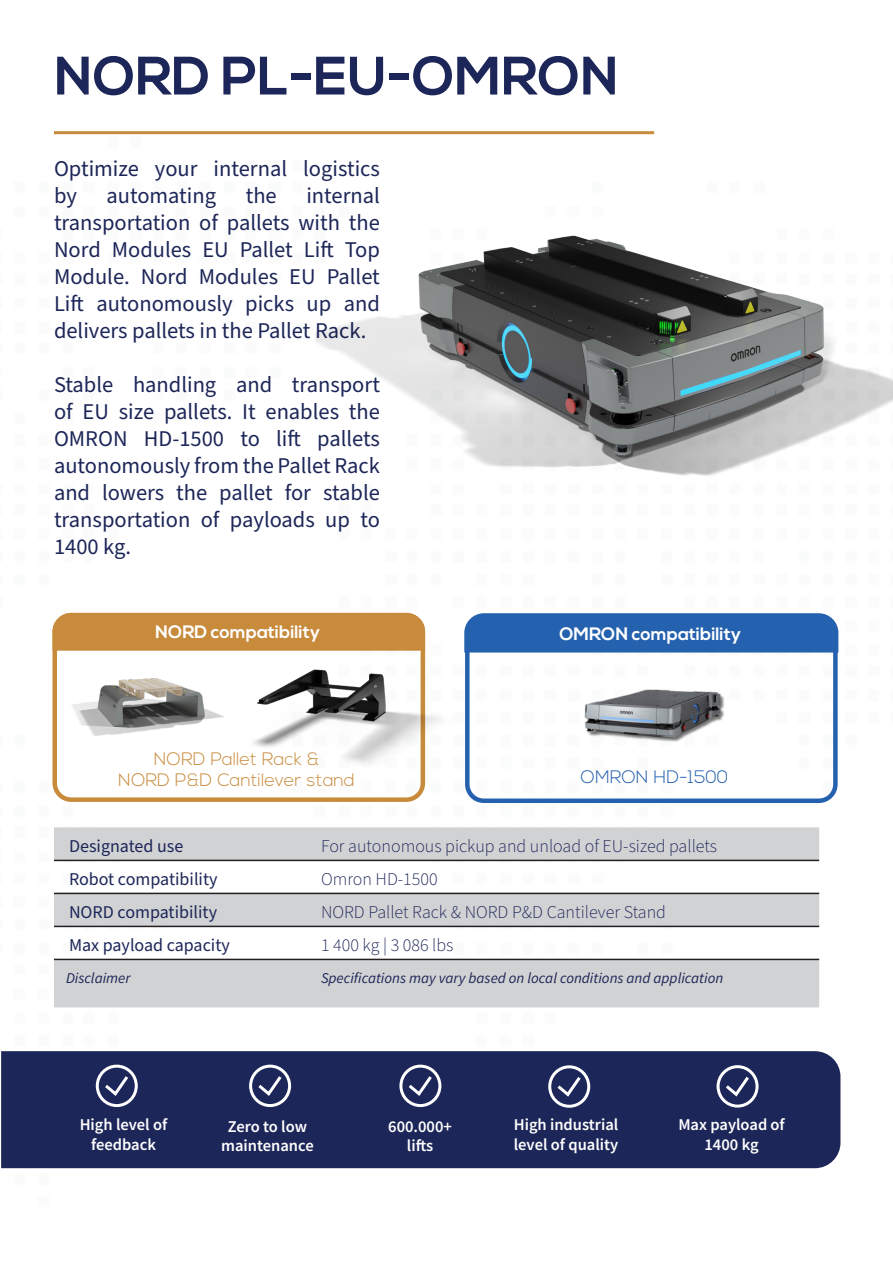
<style>
.page{position:relative;width:893px;height:1263px;background:#fff}
.page>*{position:absolute;margin:0;border:0;box-sizing:border-box;transform-origin:0 0}
.t1{font:700 54px "Nexa";color:#1d2658}
.t2{font:22.5px/27px "Source Sans Pro";color:#1d2658;text-align:justify}
.t3{font:300 18px "Source Sans Pro";color:#1d2658}
.t4{font:18px "Source Sans Pro";color:#1d2658}
.t5{font:300 18px "Nexa";color:#c88b3c}
.t6{font:700 18px "Nexa";color:#fff}
.t7{font:300 18px "Nexa";color:#2461ae}
.t8{font:600 16.5px/19.8px "Source Sans Pro";color:#fff;text-align:center}
.t9{font:italic 15px "Source Sans Pro";color:#1d2658}
</style>
<div class="page">
<hr style="left:54px;top:131px;width:600px;height:3px;background:#c88b3c">
<div style="left:57px;top:618px;width:363px;height:28px;background:#c88b3c"></div>
<div style="left:52px;top:613px;width:373px;height:189px;border:4px solid #c88b3c;border-radius:16px"></div>
<div style="left:1px;top:1051px;width:839px;height:117px;background:#1d2658"></div>
<div style="left:96px;top:1065px;width:42px;height:42px;border:3px solid #fff;border-radius:50%"></div>
<div style="left:249px;top:1065px;width:42px;height:42px;border:3px solid #fff;border-radius:50%"></div>
<svg style="left:102px;top:1073px;width:29px;height:25px"></svg>
<svg style="left:255px;top:1073px;width:29px;height:25px"></svg>
<div style="left:399px;top:1065px;width:42px;height:42px;border:3px solid #fff;border-radius:50%"></div>
<svg style="left:405px;top:1073px;width:30px;height:25px"></svg>
<div style="left:548px;top:1065px;width:42px;height:43px;border:3px solid #fff;border-radius:50%"></div>
<svg style="left:554px;top:1073px;width:30px;height:26px"></svg>
<div style="left:717px;top:1065px;width:41px;height:42px;border:3px solid #fff;border-radius:50%"></div>
<svg style="left:723px;top:1073px;width:29px;height:26px"></svg>
<svg style="left:54px;top:827px;width:765px;height:180px;fill:#d1d2d4"></svg>
<hr style="left:54px;top:860px;width:765px;height:1px;background:#231f20">
<hr style="left:54px;top:893px;width:765px;height:1px;background:#231f20">
<hr style="left:54px;top:926px;width:765px;height:1px;background:#231f20">
<hr style="left:54px;top:959px;width:765px;height:1px;background:#231f20">
<svg style="left:464px;top:613px;width:375px;height:40px;background:#2f69b2"></svg>
<div style="left:465px;top:614px;width:373px;height:189px;border:4px solid #2461ae;border-radius:16px"></div>
<img style="left:555px;top:613px;width:206px;height:190px">
<img style="left:315px;top:235px;width:578px;height:241px">
<img style="left:54px;top:646px;width:130px;height:110px">
<img style="left:184px;top:629px;width:257px;height:146px">
<p class="t1" style="left:54px;top:45px;width:566px">NORD PL-EU-OMRON</p>
<p class="t2" style="left:54px;top:156px;width:327px">Optimize your internal logistics by</p>
<p class="t2" style="left:54px;top:183px;width:327px;text-indent:252px">internal transportation of pallets with the Nord Modules EU Pallet Lift Top Module. Nord Modules EU Pallet Lift autonomously picks up and delivers pallets in the Pallet Rack.</p>
<p class="t2" style="left:54px;top:372px;width:327px">Stable handling and transport of EU size pallets. It enables the OMRON HD-1500 to lift pallets autonomously from the Pallet Rack and lowers the pallet for stable transportation of payloads up to 1400 kg.</p>
<p class="t2" style="left:107px;top:183px;width:111px">automating</p>
<p class="t2" style="left:246px;top:183px;width:33px">the</p>
<p class="t6" style="left:155px;top:621px;width:167px">NORD compatibility</p>
<p class="t5" style="left:154px;top:748px;width:167px">NORD Pallet Rack &amp;</p>
<p class="t5" style="left:118px;top:770px;width:238px">NORD P&amp;D Cantilever stand</p>
<p class="t6" style="left:559px;top:623px;width:183px">OMRON compatibility</p>
<p class="t7" style="left:581px;top:766px;width:149px">OMRON HD-1500</p>
<p class="t4" style="left:69px;top:834px;width:116px">Designated use</p>
<p class="t3" style="left:321px;top:834px;width:398px">For autonomous pickup and unload of EU-sized pallets</p>
<p class="t4" style="left:69px;top:867px;width:150px">Robot compatibility</p>
<p class="t3" style="left:321px;top:867px;width:118px">Omron HD-1500</p>
<p class="t4" style="left:69px;top:900px;width:150px">NORD compatibility</p>
<p class="t3" style="left:321px;top:900px;width:346px">NORD Pallet Rack &amp; NORD P&amp;D Cantilever Stand</p>
<p class="t4" style="left:69px;top:933px;width:162px">Max payload capacity</p>
<p class="t3" style="left:321px;top:933px;width:134px">1 400 kg | 3 086 lbs</p>
<p class="t9" style="left:66px;top:968px;width:66px">Disclaimer</p>
<p class="t9" style="left:321px;top:968px;width:404px">Specifications may vary based on local conditions and application</p>
<p class="t8" style="left:80px;top:1114px;width:89px">High level of feedback</p>
<p class="t8" style="left:221px;top:1116px;width:94px">Zero to low maintenance</p>
<p class="t8" style="left:388px;top:1116px;width:65px">600.000+</p>
<p class="t8" style="left:407px;top:1136px;width:28px">lifts</p>
<p class="t8" style="left:514px;top:1114px;width:106px;text-align:left">High industrial level of quality</p>
<p class="t8" style="left:678px;top:1114px;width:108px">Max payload of</p>
<p class="t8" style="left:704px;top:1134px;width:56px">1400 kg</p>
</div>
